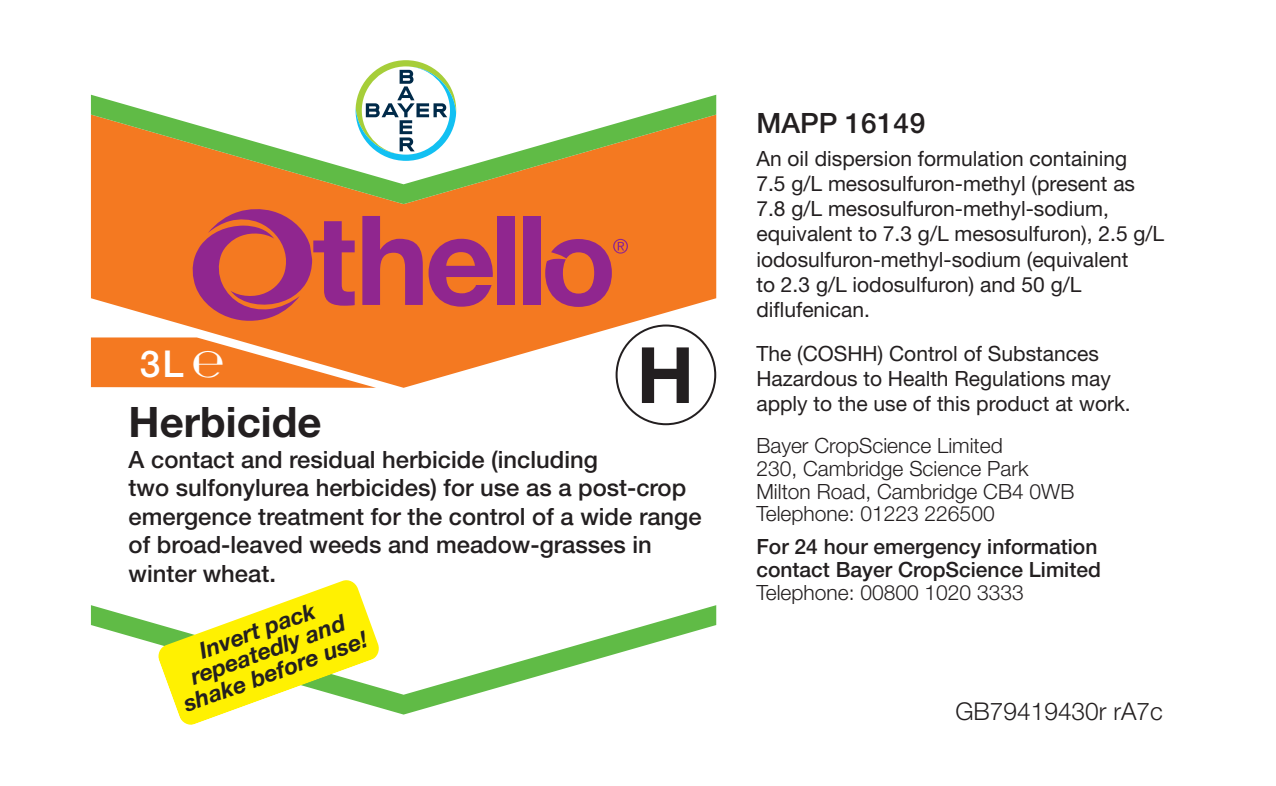
<style>
.page{position:relative;width:1276px;height:786px;background:#fff}
.page>*{position:absolute;margin:0;border:0;box-sizing:border-box;transform-origin:0 0}
.t1{font:700 77.7px "Helvetica Neue";color:#231f20}
.t2{font:700 42px "Helvetica Neue LT Std";color:#231f20}
.t3{font:500 37.1px "Helvetica Neue LT Std";color:#fff}
.t4{font:500 28px "Helvetica Neue LT Std";letter-spacing:.02em;color:#231f20}
.t5{font:300 24.5px "Helvetica Neue LT Std";color:#231f20}
.t6{font:500 23.8px/28.7px "Helvetica Neue LT Std";color:#231f20}
.t7{font:italic 700 22.75px/44.8px "Helvetica Neue LT Std";color:#231f20;text-align:center}
.t8{font:21px/25.2px "Helvetica Neue LT Std";color:#231f20}
.t9{font:300 21px "Helvetica Neue LT Std";color:#231f20}
.t10{font:500 21px/22.8px "Helvetica Neue LT Std";color:#231f20}
</style>
<div class="page">
<svg style="left:358px;top:60px;width:96px;height:35px"></svg>
<svg style="left:91px;top:204px;width:625px;height:184px;fill:#f47921"></svg>
<svg style="left:91px;top:95px;width:625px;height:109px"></svg>
<svg style="left:362px;top:216px;width:132px;height:90px"></svg>
<div style="left:497px;top:216px;width:18px;height:89px;background:#90268f"></div>
<div style="left:523px;top:216px;width:17px;height:89px;background:#90268f"></div>
<svg style="left:191px;top:208px;width:164px;height:114px"></svg>
<svg style="left:545px;top:239px;width:83px;height:68px"></svg>
<svg style="left:91px;top:605px;width:625px;height:109px"></svg>
<svg style="left:157px;top:580px;width:223px;height:145px"></svg>
<svg style="left:91px;top:337px;width:285px;height:51px"></svg>
<p class="t3" style="left:140px;top:342px;width:46px">3L</p>
<h1 class="t1" style="left:636px;top:327px;width:59px">H</h1>
<p class="t2" style="left:129px;top:396px;width:194px">Herbicide</p>
<p class="t6" style="left:129px;top:444px;width:559px">A contact and residual herbicide (including<br>two sulfonylurea herbicides) for use as a post-crop</p>
<p class="t6" style="left:129px;top:501px;width:574px">emergence treatment for the control of a wide range of broad-leaved weeds and meadow-grasses in winter wheat.</p>
<p class="t7" style="left:161px;top:641px;width:195px;rotate:-20deg">Invert pack<br>shake before use!</p>
<p class="t7" style="left:183px;top:656px;width:164px;rotate:-20deg">repeatedly and</p>
<p class="t4" style="left:756px;top:106px;width:170px">MAPP 16149</p>
<p class="t8" style="left:756px;top:145px;width:409px">An oil dispersion formulation containing<br>7.5 g/L mesosulfuron-methyl (present as 7.8 g/L mesosulfuron-methyl-sodium, equivalent to 7.3 g/L mesosulfuron), 2.5 g/L iodosulfuron-methyl-sodium (equivalent<br>to 2.3 g/L iodosulfuron) and 50 g/L diflufenican.</p>
<p class="t8" style="left:756px;top:341px;width:376px">The (COSHH) Control of Substances<br>Hazardous to Health Regulations may apply to the use of this product at work.</p>
<p class="t9" style="left:756px;top:433px;width:248px">Bayer CropScience Limited</p>
<p class="t9" style="left:756px;top:455px;width:273px">230, Cambridge Science Park</p>
<p class="t9" style="left:756px;top:478px;width:319px">Milton Road, Cambridge CB4 0WB</p>
<p class="t9" style="left:756px;top:501px;width:240px">Telephone: 01223 226500</p>
<p class="t10" style="left:756px;top:535px;width:346px">For 24 hour emergency information contact Bayer CropScience Limited</p>
<p class="t9" style="left:756px;top:579px;width:269px">Telephone: 00800 1020 3333</p>
<p class="t5" style="left:955px;top:696px;width:209px">GB79419430r rA7c</p>
</div>
